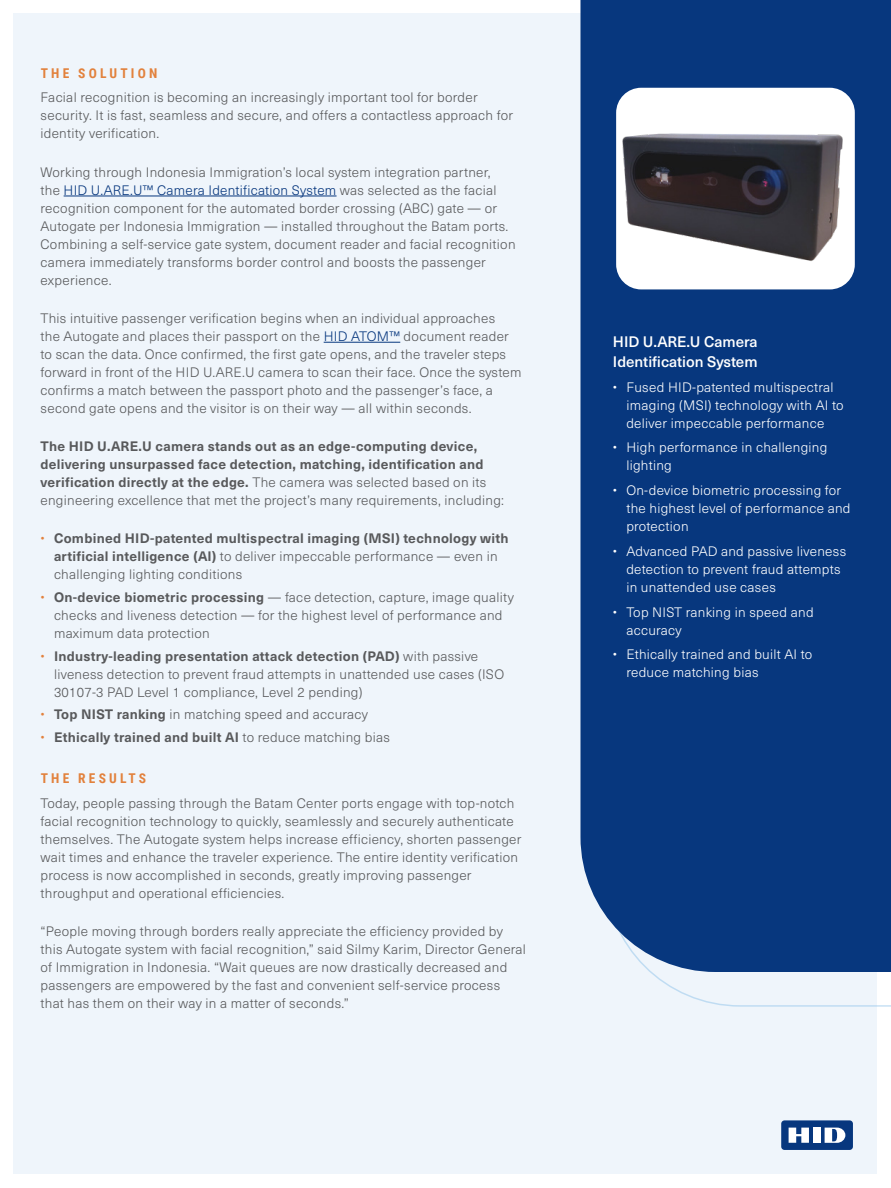
<style>
.page{position:relative;width:891px;height:1188px;background:#fff}
.page>*{position:absolute;margin:0;border:0;box-sizing:border-box;transform-origin:0 0}
.cs_blue_side_box_subhead_-_white{font:500 15px/19.5px "Neue Haas Unica Pro";color:#fff}
.cs_main_body{font:300 13.5px/18px "Neue Haas Unica Pro";letter-spacing:.02em;color:#58595b}
.t1{font:300 13.5px/18px "Neue Haas Unica Pro";letter-spacing:.02em;color:#fff}
.cs_bullet_list_body_-_orange_bullets{font:300 13.5px/18px "Neue Haas Unica Pro";letter-spacing:.02em;color:#58595b}
.cs_main_body-2{font:700 13.5px/18px "Neue Haas Unica Pro";letter-spacing:.02em;color:#58595b}
.cs_bullet_list_body_-_orange_bullets-2{font:700 13.5px/18px "Neue Haas Unica Pro";letter-spacing:.02em;color:#58595b}
.cs_small_section_subhead_body_-_orange{font:700 13.5px "Roboto Condensed";letter-spacing:.235em;color:#e2813c}
.s1{color:#07377e}
.s2{font-weight:300}
.s3{font-weight:300;color:#e2813c}
.s4{color:#e2813c}
.s5{font-weight:700}
</style>
<div class="page">
<div style="left:14px;top:14px;width:864px;height:1160px;background:#eff5fb"></div>
<div style="left:781px;top:1120px;width:72px;height:30px;background:#07377e;border-radius:3px"></div>
<div style="left:813px;top:1128px;width:8px;height:15px;background:#fff"></div>
<svg style="left:789px;top:1128px;width:20px;height:15px"></svg>
<svg style="left:825px;top:1128px;width:20px;height:15px"></svg>
<div style="left:580px;top:0;width:311px;height:972px;background:#07377e"></div>
<hr style="left:64px;top:196px;width:273px;height:1px;background:#07377e">
<hr style="left:324px;top:342px;width:76px;height:1px;background:#07377e">
<img style="left:600px;top:64px;width:266px;height:266px">
<h3 class="cs_small_section_subhead_body_-_orange" style="left:41px;top:63px;width:118px">THE SOLUTION</h3>
<p class="cs_main_body" style="left:40px;top:89px;width:474px">Facial recognition is becoming an increasingly important tool for border security. It is fast, seamless and secure, and offers a contactless approach for identity verification.</p>
<p class="cs_main_body" style="left:40px;top:163px;width:477px">Working through Indonesia Immigration’s local system integration partner,<br>the <span class="s1">HID U.ARE.U™ Camera Identification System</span> was selected as the facial recognition component for the automated border crossing (ABC) gate — or Autogate per Indonesia Immigration — installed throughout the Batam ports.<br>Combining a self-service gate system, document reader and facial recognition camera immediately transforms border control and boosts the passenger experience.</p>
<p class="cs_main_body" style="left:40px;top:309px;width:482px">This intuitive passenger verification begins when an individual approaches<br>the Autogate and places their passport on the <span class="s1">HID ATOM™</span> document reader to scan the data. Once confirmed, the first gate opens, and the traveler steps forward in front of the HID U.ARE.U camera to scan their face. Once the system confirms a match between the passport photo and the passenger’s face, a second gate opens and the visitor is on their way — all within seconds.</p>
<p class="cs_main_body-2" style="left:40px;top:437px;width:465px">The HID U.ARE.U camera stands out as an edge-computing device, delivering unsurpassed face detection, matching, identification and verification directly at the edge. <span class="s2">The camera was selected based on its engineering excellence that met the project’s many requirements, including:</span></p>
<p class="cs_bullet_list_body_-_orange_bullets-2" style="left:54px;top:530px;width:456px;text-indent:-14px"><span class="s3">•</span> Combined HID-patented multispectral imaging (MSI) technology with artificial intelligence (AI) <span class="s2">to deliver impeccable performance — even in challenging lighting conditions</span></p>
<p class="cs_bullet_list_body_-_orange_bullets" style="left:54px;top:588px;width:461px;text-indent:-14px"><span class="s4">•</span> <span class="s5">On-device biometric processing</span> — face detection, capture, image quality checks and liveness detection — for the highest level of performance and maximum data protection</p>
<p class="cs_bullet_list_body_-_orange_bullets" style="left:54px;top:647px;width:452px;text-indent:-14px"><span class="s4">•</span> <span class="s5">Industry-leading presentation attack detection (PAD)</span> with passive liveness detection to prevent fraud attempts in unattended use cases (ISO<br>30107-3 PAD Level 1 compliance, Level 2 pending)</p>
<p class="cs_bullet_list_body_-_orange_bullets" style="left:40px;top:706px;width:329px"><span class="s4">•</span> <span class="s5">Top NIST ranking</span> in matching speed and accuracy</p>
<p class="cs_bullet_list_body_-_orange_bullets-2" style="left:40px;top:728px;width:351px"><span class="s3">•</span> Ethically trained and built AI <span class="s2">to reduce matching bias</span></p>
<h3 class="cs_small_section_subhead_body_-_orange" style="left:41px;top:769px;width:107px">THE RESULTS</h3>
<p class="cs_main_body" style="left:40px;top:794px;width:483px">Today, people passing through the Batam Center ports engage with top-notch facial recognition technology to quickly, seamlessly and securely authenticate themselves. The Autogate system helps increase efficiency, shorten passenger wait times and enhance the traveler experience. The entire identity verification process is now accomplished in seconds, greatly improving passenger throughput and operational efficiencies.</p>
<p class="cs_main_body" style="left:40px;top:922px;width:487px">“People moving through borders really appreciate the efficiency provided by this Autogate system with facial recognition,” said Silmy Karim, Director General of Immigration in Indonesia. “Wait queues are now drastically decreased and passengers are empowered by the fast and convenient self-service process that has them on their way in a matter of seconds.”</p>
<p class="cs_blue_side_box_subhead_-_white" style="left:613px;top:332px;width:146px">HID U.ARE.U Camera<br>Identification System</p>
<p class="t1" style="left:626px;top:378px;width:219px;text-indent:-14px">• Fused HID-patented multispectral imaging (MSI) technology with AI to deliver impeccable performance</p>
<p class="t1" style="left:626px;top:439px;width:203px;text-indent:-14px">• High performance in challenging lighting</p>
<p class="t1" style="left:626px;top:481px;width:226px;text-indent:-14px">• On-device biometric processing for the highest level of performance and protection</p>
<p class="t1" style="left:626px;top:542px;width:221px;text-indent:-14px">• Advanced PAD and passive liveness detection to prevent fraud attempts in unattended use cases</p>
<p class="t1" style="left:626px;top:603px;width:189px;text-indent:-14px">• Top NIST ranking in speed and accuracy</p>
<p class="t1" style="left:626px;top:646px;width:187px;text-indent:-14px">• Ethically trained and built AI to reduce matching bias</p>
</div>
